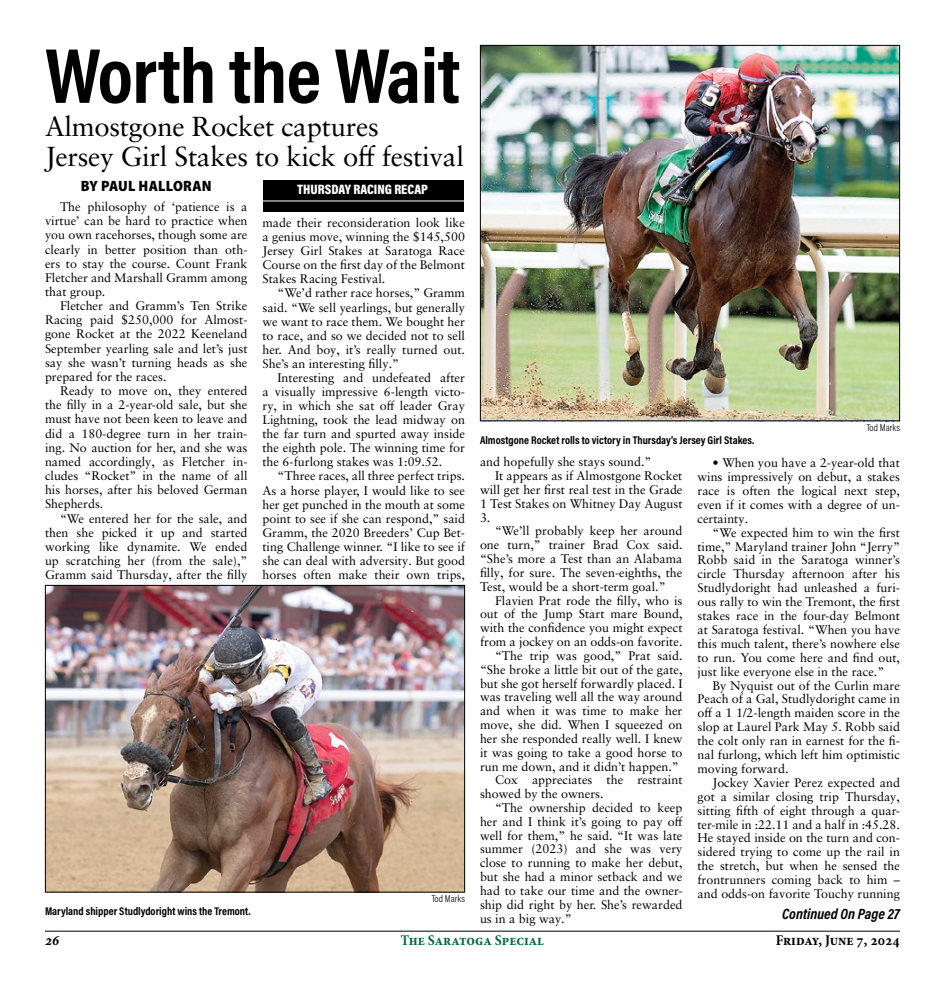
<style>
.page{position:relative;width:945px;height:990px;background:#fff}
.page>*{position:absolute;margin:0;border:0;box-sizing:border-box;transform-origin:0 0}
.t1{font:700 78.75px "Acumin Pro Cond";letter-spacing:-.01em;color:#000}
.t2{font:27.5px/30px "Sabon LT Pro";letter-spacing:-.01em;color:#000}
.t3{font:700 condensed 15px "Minion Pro";color:#006a44}
.t4{font:700 condensed 15px "Minion Pro";color:#000}
.t5{font:italic 700 15px "Acumin Pro Cond";color:#000}
.t6{font:900 semi-condensed 15px "Myriad Pro";letter-spacing:.02em;color:#000}
.t7{font:italic 700 condensed 15px "Minion Pro";color:#000}
.t8{font:900 13.75px "Acumin Pro Cond";color:#fff}
.t9{font:12.5px/14.1px "Sabon LT Pro";color:#000;text-align:justify}
.t10{font:700 11.25px "Acumin Pro Cond";color:#000}
.t11{font:300 10px "Acumin Pro Cond";color:#000}
</style>
<div class="page">
<hr style="left:45px;top:931px;width:855px;height:1px;background:#000">
<img style="left:482px;top:47px;width:416px;height:372px">
<div style="left:480px;top:45px;width:420px;height:376px;border:1px solid #000"></div>
<div style="left:263px;top:180px;width:200px;height:32px;background:#000"></div>
<hr style="left:263px;top:201px;width:202px;height:1px;background:#fff">
<img style="left:47px;top:587px;width:416px;height:303px">
<div style="left:45px;top:585px;width:420px;height:307px;border:1px solid #000"></div>
<h1 class="t1" style="left:45px;top:24px;width:417px">Worth the Wait</h1>
<h2 class="t2" style="left:45px;top:111px;width:421px">Almostgone Rocket captures<br>Jersey Girl Stakes to kick off festival</h2>
<p class="t6" style="left:81px;top:176px;width:132px">BY PAUL HALLORAN</p>
<p class="t9" style="left:45px;top:199px;width:204px;text-indent:15px">The philosophy of ‘patience is a virtue’ can be hard to practice when you own racehorses, though some are clearly in better position than oth&shy;ers to stay the course. Count Frank Fletcher and Marshall Gramm among that group.</p>
<p class="t9" style="left:45px;top:298px;width:204px;text-indent:15px">Fletcher and Gramm’s Ten Strike Racing paid $250,000 for Almost&shy;gone Rocket at the 2022 Keeneland September yearling sale and let’s just say she wasn’t turning heads as she prepared for the races.</p>
<p class="t9" style="left:45px;top:383px;width:204px;text-indent:15px">Ready to move on, they entered the filly in a 2-year-old sale, but she must have not been keen to leave and did a 180-degree turn in her train&shy;ing. No auction for her, and she was named accordingly, as Fletcher in&shy;cludes “Rocket” in the name of all his horses, after his beloved German Shepherds.</p>
<p class="t9" style="left:45px;top:511px;width:204px;text-indent:15px">“We entered her for the sale, and then she picked it up and started working like dynamite. We ended up scratching her (from the sale),” Gramm said Thursday, after the filly</p>
<p class="t8" style="left:297px;top:180px;width:132px">THURSDAY RACING RECAP</p>
<p class="t9" style="left:262px;top:215px;width:204px">made their reconsideration look like a genius move, winning the $145,500<br>Jersey Girl Stakes at Saratoga Race Course on the first day of the Belmont Stakes Racing Festival.</p>
<p class="t9" style="left:262px;top:286px;width:204px;text-indent:15px">“We’d rather race horses,” Gramm said. “We sell yearlings, but generally we want to race them. We bought her to race, and so we decided not to sell her. And boy, it’s really turned out.<br>She’s an interesting filly.”</p>
<p class="t9" style="left:262px;top:370px;width:204px;text-indent:15px">Interesting and undefeated after a visually impressive 6-length victo&shy;ry, in which she sat off leader Gray Lightning, took the lead midway on the far turn and spurted away inside the eighth pole. The winning time for the 6-furlong stakes was 1:09.52.</p>
<p class="t9" style="left:262px;top:469px;width:204px;text-indent:15px">“Three races, all three perfect trips.<br>As a horse player, I would like to see her get punched in the mouth at some point to see if she can respond,” said Gramm, the 2020 Breeders’ Cup Bet&shy;ting Challenge winner. “I like to see if she can deal with adversity. But good horses often make their own trips,</p>
<p class="t10" style="left:45px;top:904px;width:207px">Maryland shipper Studlydoright wins the Tremont.</p>
<p class="t11" style="left:432px;top:893px;width:35px">Tod Marks</p>
<p class="t10" style="left:480px;top:432px;width:276px">Almostgone Rocket rolls to victory in Thursday’s Jersey Girl Stakes.</p>
<p class="t11" style="left:867px;top:421px;width:35px">Tod Marks</p>
<p class="t9" style="left:480px;top:455px;width:173px">and hopefully she stays sound.”</p>
<p class="t9" style="left:495px;top:468px;width:189px">It appears as if Almostgone Rocket</p>
<p class="t9" style="left:480px;top:482px;width:204px">will get her first real test in the Grade</p>
<p class="t9" style="left:480px;top:496px;width:204px">1 Test Stakes on Whitney Day August</p>
<p class="t9" style="left:480px;top:510px;width:12px">3.</p>
<p class="t9" style="left:495px;top:524px;width:189px">“We’ll probably keep her around</p>
<p class="t9" style="left:480px;top:538px;width:204px">one turn,” trainer Brad Cox said.</p>
<p class="t9" style="left:480px;top:551px;width:204px">“She’s more a Test than an Alabama</p>
<p class="t9" style="left:480px;top:565px;width:204px">filly, for sure. The seven-eighths, the</p>
<p class="t9" style="left:480px;top:579px;width:187px">Test, would be a short-term goal.”</p>
<p class="t9" style="left:495px;top:593px;width:189px">Flavien Prat rode the filly, who is</p>
<p class="t9" style="left:480px;top:607px;width:204px">out of the Jump Start mare Bound,</p>
<p class="t9" style="left:480px;top:621px;width:204px">with the confidence you might expect</p>
<p class="t9" style="left:480px;top:634px;width:204px">from a jockey on an odds-on favorite.</p>
<p class="t9" style="left:495px;top:648px;width:189px">“The trip was good,” Prat said.</p>
<p class="t9" style="left:480px;top:662px;width:204px">“She broke a little bit out of the gate,</p>
<p class="t9" style="left:480px;top:676px;width:204px">but she got herself forwardly placed. I</p>
<p class="t9" style="left:480px;top:690px;width:204px">was traveling well all the way around</p>
<p class="t9" style="left:480px;top:703px;width:204px">and when it was time to make her</p>
<p class="t9" style="left:480px;top:717px;width:204px">move, she did. When I squeezed on</p>
<p class="t9" style="left:480px;top:731px;width:204px">her she responded really well. I knew</p>
<p class="t9" style="left:480px;top:745px;width:204px">it was going to take a good horse to</p>
<p class="t9" style="left:480px;top:759px;width:200px">run me down, and it didn’t happen.”</p>
<p class="t9" style="left:495px;top:773px;width:189px">Cox appreciates the restraint</p>
<p class="t9" style="left:480px;top:786px;width:125px">showed by the owners.</p>
<p class="t9" style="left:495px;top:800px;width:189px">“The ownership decided to keep</p>
<p class="t9" style="left:480px;top:814px;width:204px">her and I think it’s going to pay off</p>
<p class="t9" style="left:480px;top:828px;width:204px">well for them,” he said. “It was late</p>
<p class="t9" style="left:480px;top:842px;width:204px">summer (2023) and she was very</p>
<p class="t9" style="left:480px;top:856px;width:204px">close to running to make her debut,</p>
<p class="t9" style="left:480px;top:869px;width:204px">but she had a minor setback and we</p>
<p class="t9" style="left:480px;top:883px;width:204px">had to take our time and the owner-</p>
<p class="t9" style="left:480px;top:897px;width:204px">ship did right by her. She’s rewarded</p>
<p class="t9" style="left:480px;top:911px;width:93px">us in a big way.”</p>
<p class="t9" style="left:698px;top:456px;width:204px;text-indent:15px">• When you have a 2-year-old that wins impressively on debut, a stakes race is often the logical next step, even if it comes with a degree of un&shy;certainty.</p>
<p class="t9" style="left:698px;top:525px;width:204px;text-indent:15px">“We expected him to win the first time,” Maryland trainer John “Jerry” Robb said in the Saratoga winner’s circle Thursday afternoon after his Studlydoright had unleashed a furi&shy;ous rally to win the Tremont, the first stakes race in the four-day Belmont at Saratoga festival. “When you have this much talent, there’s nowhere else to run. You come here and find out, just like everyone else in the race.”</p>
<p class="t9" style="left:698px;top:678px;width:204px;text-indent:15px">By Nyquist out of the Curlin mare Peach of a Gal, Studlydoright came in off a 1 1/2-length maiden score in the slop at Laurel Park May 5. Robb said the colt only ran in earnest for the fi&shy;nal furlong, which left him optimistic moving forward.</p>
<p class="t9" style="left:698px;top:775px;width:204px;text-indent:15px">Jockey Xavier Perez expected and got a similar closing trip Thursday, sitting fifth of eight through a quar&shy;ter-mile in :22.11 and a half in :45.28.<br>He stayed inside on the turn and con&shy;sidered trying to come up the rail in the stretch, but when he sensed the frontrunners coming back to him – and odds-on favorite Touchy running</p>
<p class="t5" style="left:782px;top:904px;width:119px">Continued On Page 27</p>
<p class="t7" style="left:45px;top:930px;width:16px">26</p>
<p class="t3" style="left:401px;top:930px;width:145px">The Saratoga Special</p>
<p class="t4" style="left:776px;top:930px;width:126px">Friday, June 7, 2024</p>
</div>
